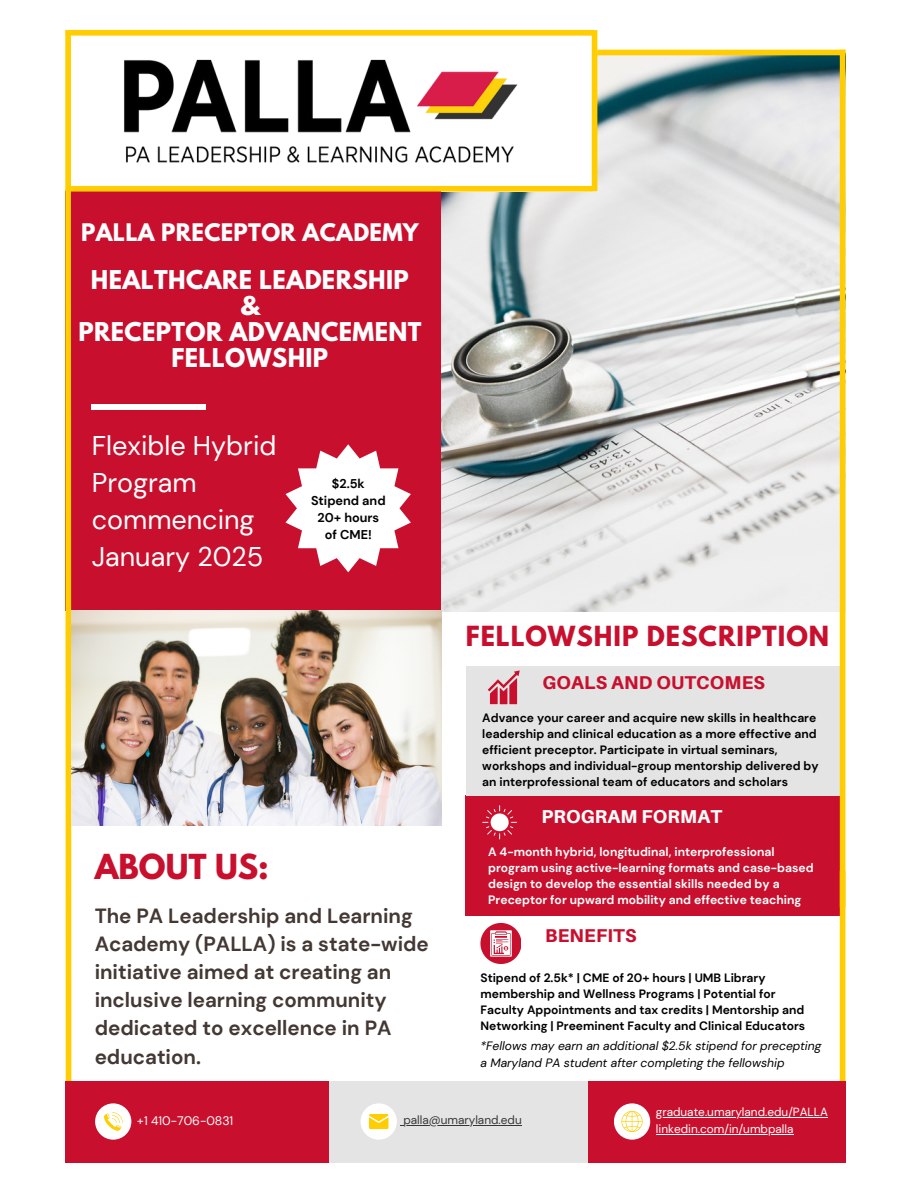
<style>
.page{position:relative;width:918px;height:1188px;background:#fff}
.page>*{position:absolute;margin:0;border:0;box-sizing:border-box;transform-origin:0 0}
.t1{font:700 30.6px "League Spartan";color:#c8102e}
.t2{font:27px/37.2px "DM Sans";color:#fff}
.t3{font:700 24.6px "League Spartan";letter-spacing:.04em;color:#c8102e}
.t4{font:700 22.95px/25.8px "League Spartan";letter-spacing:.015em;color:#fff;text-align:center}
.t5{font:700 21.45px "League Spartan";letter-spacing:.015em;color:#fff}
.t6{font:700 20.55px/28.2px "DM Sans";color:#433833}
.t7{font:800 18.6px "Aileron";letter-spacing:.01em;color:#c8102e}
.t8{font:800 18.6px "Aileron";letter-spacing:.01em;color:#fff}
.t9{font:700 12.75px/17px "DM Sans";color:#000;text-align:center}
.t10{font:12.3px "DM Sans";color:#fff}
.t11{font:700 12.15px/16px "DM Sans";color:#000}
.t12{font:700 12.15px/16.2px "DM Sans";color:#fff}
.t13{font:italic 12.15px "DM Sans";color:#000}
.t14{font:11.85px "DM Sans";color:#fff}
.t15{font:11.85px "DM Sans";color:#383536}
</style>
<div class="page">
<div style="left:466px;top:796px;width:374px;height:120px;background:#c8102e"></div>
<div style="left:466px;top:666px;width:376px;height:130px;background:#e4e4e4"></div>
<div style="left:840px;top:871px;width:5px;height:247px;background:#ffcd00"></div>
<img style="left:441px;top:55px;width:399px;height:556px">
<div style="left:840px;top:50px;width:5px;height:857px;background:#ffcd00"></div>
<div style="left:73px;top:33px;width:521px;height:158px;background:#fff"></div>
<div style="left:66px;top:30px;width:528px;height:6px;background:#ffcd00"></div>
<div style="left:592px;top:30px;width:5px;height:161px;background:#ffcd00"></div>
<div style="left:597px;top:50px;width:248px;height:5px;background:#ffcd00"></div>
<div style="left:65px;top:30px;width:6px;height:164px;background:#ffcd00"></div>
<div style="left:66px;top:191px;width:375px;height:420px;background:#c8102e"></div>
<div style="left:65px;top:189px;width:6px;height:903px;background:#ffcd00"></div>
<div style="left:92px;top:404px;width:114px;height:6px;background:#fff"></div>
<div style="left:66px;top:1081px;width:263px;height:81px;background:#c8102e"></div>
<div style="left:95px;top:1103px;width:36px;height:37px;background:#fff;border-radius:50%"></div>
<div style="left:587px;top:1081px;width:258px;height:81px;background:#c8102e"></div>
<div style="left:329px;top:1081px;width:258px;height:81px;background:#e4e4e4"></div>
<div style="left:361px;top:1103px;width:36px;height:37px;background:#fff;border-radius:50%"></div>
<div style="left:614px;top:1103px;width:36px;height:37px;background:#fff;border-radius:50%"></div>
<svg style="left:104px;top:1112px;width:19px;height:19px"></svg>
<svg style="left:369px;top:1114px;width:19px;height:15px"></svg>
<svg style="left:621px;top:1111px;width:22px;height:21px"></svg>
<img style="left:71px;top:611px;width:370px;height:215px">
<svg style="left:488px;top:670px;width:31px;height:34px"></svg>
<svg style="left:482px;top:805px;width:35px;height:34px"></svg>
<svg style="left:480px;top:923px;width:41px;height:40px"></svg>
<svg style="left:286px;top:444px;width:125px;height:128px"></svg>
<img style="left:109px;top:59px;width:418px;height:127px">
<hr style="left:403px;top:1125px;width:119px;height:1px;background:#383536">
<hr style="left:656px;top:1117px;width:172px;height:1px;background:#fff">
<hr style="left:656px;top:1134px;width:138px;height:1px;background:#fff">
<div style="left:67px;top:186px;width:526px;height:6px;background:#ffcd00"></div>
<h5 class="t5" style="left:81px;top:221px;width:339px">PALLA PRECEPTOR ACADEMY</h5>
<p class="t4" style="left:78px;top:270px;width:344px">HEALTHCARE LEADERSHIP<br>&amp;<br>PRECEPTOR ADVANCEMENT<br>FELLOWSHIP</p>
<h4 class="t2" style="left:92px;top:427px;width:186px">Flexible Hybrid<br>Program commencing<br>January 2025</h4>
<h2 class="t9" style="left:311px;top:475px;width:76px">$2.5k<br>Stipend and<br>20+ hours of CME!</h2>
<p class="t1" style="left:95px;top:851px;width:176px">ABOUT US:</p>
<p class="t6" style="left:95px;top:902px;width:336px">The PA Leadership and Learning<br>Academy (PALLA) is a state-wide initiative aimed at creating an inclusive learning community dedicated to excellence in PA education.</p>
<h5 class="t3" style="left:466px;top:624px;width:365px">FELLOWSHIP DESCRIPTION</h5>
<p class="t7" style="left:543px;top:671px;width:224px">GOALS AND OUTCOMES</p>
<h4 class="t11" style="left:482px;top:710px;width:338px">Advance your career and acquire new skills in healthcare leadership and clinical education as a more effective and efficient preceptor. Participate in virtual seminars, workshops and individual-group mentorship delivered by an interprofessional team of educators and scholars</h4>
<p class="t8" style="left:541px;top:805px;width:182px">PROGRAM FORMAT</p>
<h3 class="t12" style="left:488px;top:843px;width:327px">A 4-month hybrid, longitudinal, interprofessional program using active-learning formats and case-based design to develop the essential skills needed by a Preceptor for upward mobility and effective teaching</h3>
<p class="t7" style="left:545px;top:924px;width:93px">BENEFITS</p>
<p class="t11" style="left:480px;top:969px;width:326px">Stipend of 2.5k* | CME of 20+ hours | UMB Library membership and Wellness Programs | Potential for Faculty Appointments and tax credits | Mentorship and Networking | Preeminent Faculty and Clinical Educators</p>
<p class="t13" style="left:480px;top:1038px;width:342px">*Fellows may earn an additional $2.5k stipend for precepting</p>
<p class="t13" style="left:480px;top:1055px;width:306px">a Maryland PA student after completing the fellowship</p>
<h1 class="t10" style="left:137px;top:1113px;width:98px">+1 410-706-0831</h1>
<p class="t15" style="left:403px;top:1113px;width:120px">palla@umaryland.edu</p>
<h5 class="t14" style="left:656px;top:1104px;width:173px">graduate.umaryland.edu/PALLA</h5>
<p class="t14" style="left:656px;top:1121px;width:139px">linkedin.com/in/umbpalla</p>
</div>
